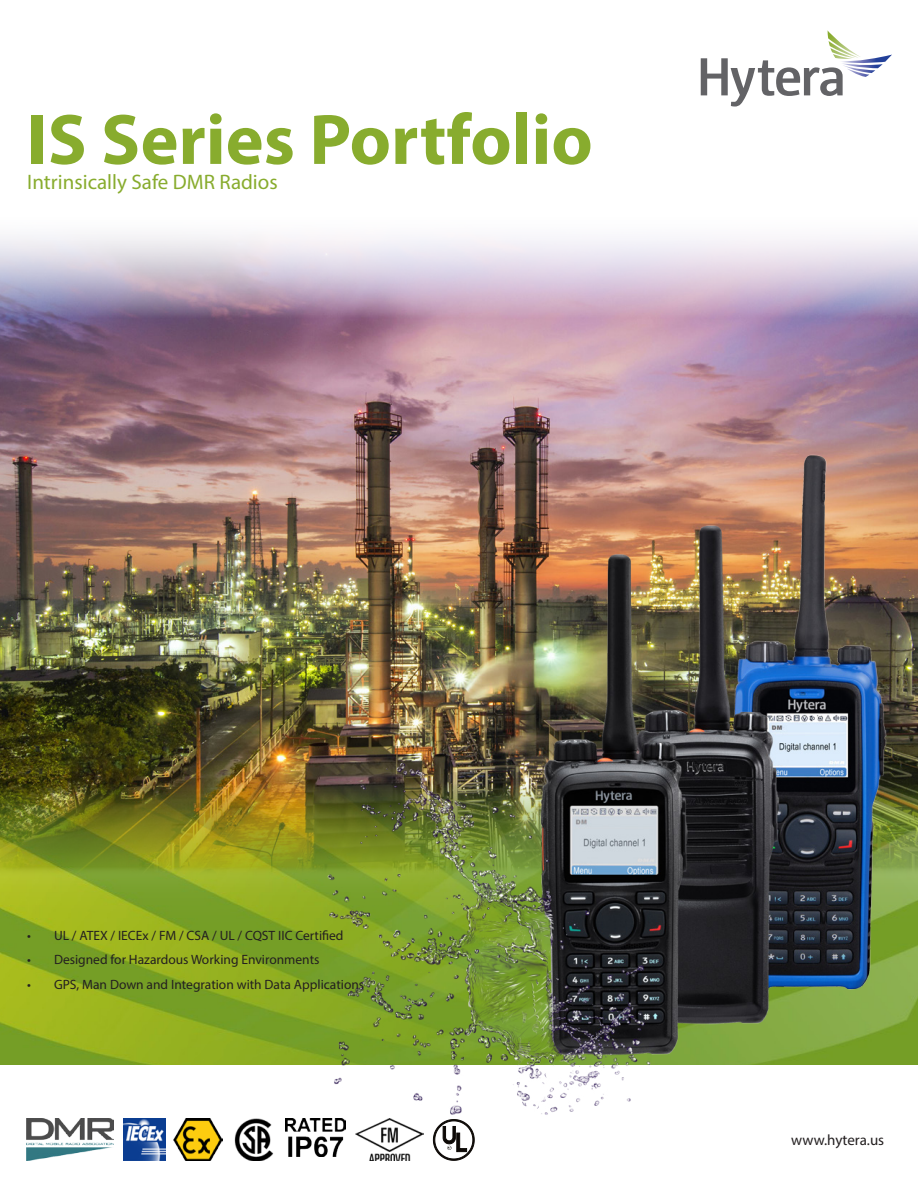
<style>
.page{position:relative;width:918px;height:1188px;background:#fff}
.page>*{position:absolute;margin:0;border:0;box-sizing:border-box;transform-origin:0 0}
.PRD_Name_PG1{font:700 72px "Myriad Pro";color:#88ac2e}
.PRD_Desc_PG1{font:21px "Myriad Pro";color:#88ac2e}
.t1{font:15px "Myriad Pro";color:#231f20}
.t2{font:13.5px "Myriad Pro";color:#231f20}
</style>
<div class="page">
<svg style="left:701px;top:30px;width:191px;height:77px"></svg>
<img style="left:0;top:235px;width:918px;height:549px">
<img style="left:355px;top:1119px;width:68px;height:42px">
<img style="left:27px;top:1119px;width:87px;height:42px">
<img style="left:234px;top:1119px;width:40px;height:42px">
<img style="left:174px;top:1119px;width:49px;height:42px">
<img style="left:123px;top:1119px;width:42px;height:42px">
<img style="left:286px;top:1119px;width:60px;height:38px">
<svg style="left:433px;top:1119px;width:41px;height:42px"></svg>
<img style="left:0;top:784px;width:918px;height:281px">
<img style="left:327px;top:450px;width:571px;height:669px">
<p class="PRD_Name_PG1" style="left:27px;top:93px;width:567px">IS Series Portfolio</p>
<p class="PRD_Desc_PG1" style="left:27px;top:169px;width:252px">Intrinsically Safe DMR Radios</p>
<p class="t2" style="left:27px;top:927px;width:318px">• UL / ATEX / IECEx / FM / CSA / UL / CQST IIC Certified</p>
<p class="t2" style="left:27px;top:951px;width:294px">• Designed for Hazardous Working Environments</p>
<p class="t2" style="left:27px;top:976px;width:339px">• GPS, Man Down and Integration with Data Applications</p>
<p class="t1" style="left:791px;top:1130px;width:94px">www.hytera.us</p>
</div>
